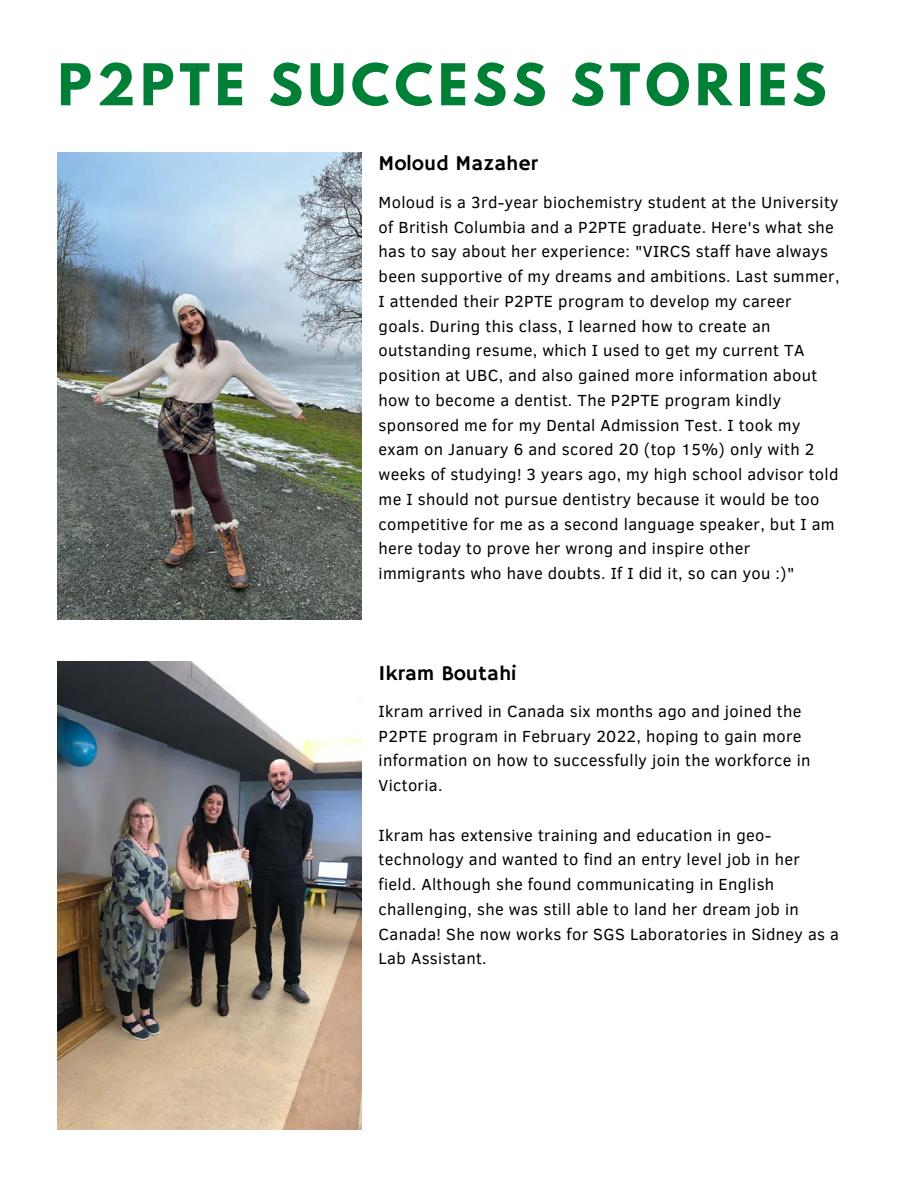
<style>
.page{position:relative;width:918px;height:1188px;background:#fff}
.page>*{position:absolute;margin:0;border:0;box-sizing:border-box;transform-origin:0 0}
.t1{font:700 51px "League Spartan";letter-spacing:.1em;color:#008037}
.t2{font:21px "Hammersmith One";color:#000}
.t3{font:16.5px/24.8px "Clear Sans";letter-spacing:.02em;color:#000}
</style>
<div class="page">
<img style="left:58px;top:152px;width:304px;height:467px">
<img style="left:58px;top:662px;width:304px;height:468px">
<h1 class="t1" style="left:58px;top:59px;width:770px">P2PTE SUCCESS STORIES</h1>
<p class="t2" style="left:379px;top:152px;width:161px">Moloud Mazaher</p>
<p class="t3" style="left:379px;top:189px;width:462px">Moloud is a 3rd-year biochemistry student at the University of British Columbia and a P2PTE graduate. Here's what she has to say about her experience: "VIRCS staff have always been supportive of my dreams and ambitions. Last summer, I attended their P2PTE program to develop my career goals. During this class, I learned how to create an outstanding resume, which I used to get my current TA position at UBC, and also gained more information about how to become a dentist. The P2PTE program kindly sponsored me for my Dental Admission Test. I took my exam on January 6 and scored 20 (top 15%) only with 2 weeks of studying! 3 years ago, my high school advisor told me I should not pursue dentistry because it would be too competitive for me as a second language speaker, but I am here today to prove her wrong and inspire other immigrants who have doubts. If I did it, so can you :)"</p>
<p class="t2" style="left:379px;top:661px;width:139px">Ikram Boutahi</p>
<p class="t3" style="left:379px;top:698px;width:433px">Ikram arrived in Canada six months ago and joined the P2PTE program in February 2022, hoping to gain more information on how to successfully join the workforce in Victoria.</p>
<p class="t3" style="left:379px;top:822px;width:462px">Ikram has extensive training and education in geo&shy;technology and wanted to find an entry level job in her field. Although she found communicating in English challenging, she was still able to land her dream job in Canada! She now works for SGS Laboratories in Sidney as a Lab Assistant.</p>
</div>
